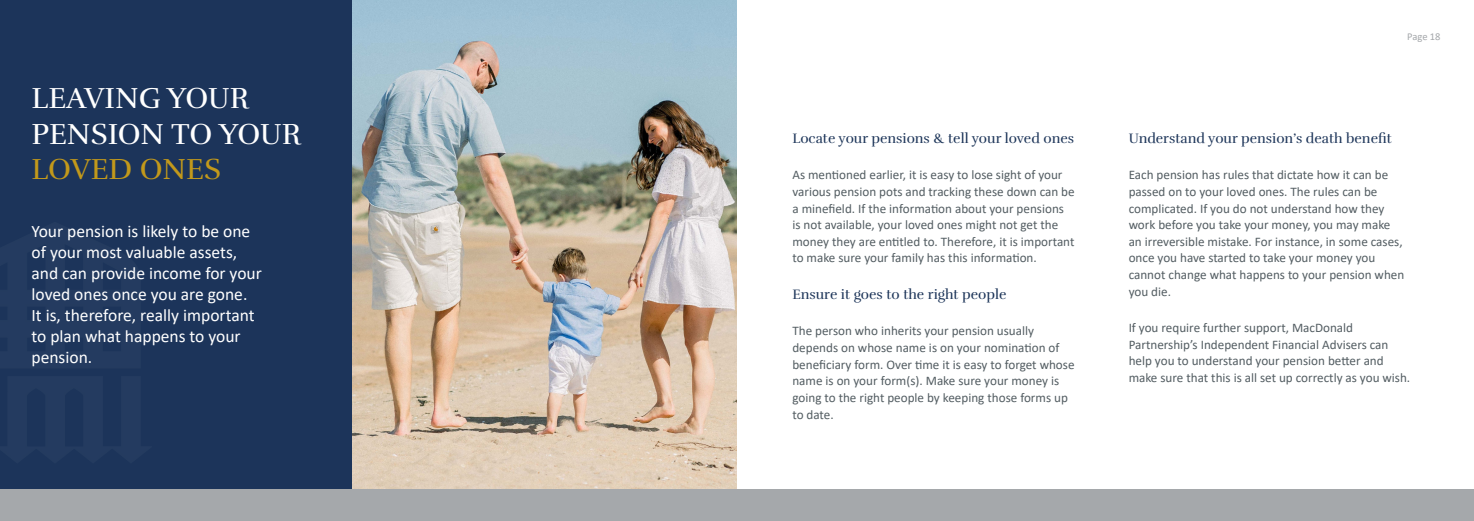
<style>
.page{position:relative;width:1474px;height:521px;background:#fff}
.page>*{position:absolute;margin:0;border:0;box-sizing:border-box;transform-origin:0 0}
.t1{font:29.75px/35.7px "Rufina";color:#fff}
.t2{font:29.75px "Rufina";color:#c2991b}
.t3{font:17.5px/21px "Calibri";color:#fff}
.t4{font:14px "Rufina";color:#1d3559}
.t5{font:13.12px/16.6px "Calibri";color:#535d62}
.t6{font:10.5px "Calibri";letter-spacing:-.005em;color:#a5a8ab}
</style>
<div class="page">
<img style="left:352px;top:0;width:385px;height:489px">
<div style="left:0;top:0;width:352px;height:489px;background:#1c345a"></div>
<div style="left:0;top:489px;width:1473px;height:32px;background:#a5a8ab"></div>
<div style="left:0;top:83px;width:151px;height:406px;background:#1c345a"></div>
<h1 class="t1" style="left:32px;top:80px;width:271px">LEAVING YOUR<br>PENSION TO YOUR</h1>
<h1 class="t2" style="left:32px;top:151px;width:191px">LOVED ONES</h1>
<h2 class="t3" style="left:32px;top:220px;width:232px">Your pension is likely to be one of your most valuable assets, and can provide income for your loved ones once you are gone.<br>It is, therefore, really important to plan what happens to your pension.</h2>
<p class="t4" style="left:792px;top:130px;width:283px">Locate your pensions &amp; tell your loved ones</p>
<p class="t5" style="left:792px;top:166px;width:284px">As mentioned earlier, it is easy to lose sight of your various pension pots and tracking these down can be a minefield. If the information about your pensions is not available, your loved ones might not get the money they are entitled to. Therefore, it is important to make sure your family has this information.</p>
<p class="t4" style="left:792px;top:286px;width:215px">Ensure it goes to the right people</p>
<p class="t5" style="left:792px;top:322px;width:283px">The person who inherits your pension usually depends on whose name is on your nomination of beneficiary form. Over time it is easy to forget whose name is on your form(s). Make sure your money is going to the right people by keeping those forms up to date.</p>
<p class="t6" style="left:1407px;top:29px;width:35px">Page 18</p>
<p class="t4" style="left:1128px;top:130px;width:264px">Understand your pension’s death benefit</p>
<p class="t5" style="left:1128px;top:166px;width:277px">Each pension has rules that dictate how it can be passed on to your loved ones. The rules can be complicated. If you do not understand how they work before you take your money, you may make an irreversible mistake. For instance, in some cases, once you have started to take your money you cannot change what happens to your pension when you die.</p>
<p class="t5" style="left:1128px;top:319px;width:283px">If you require further support, MacDonald Partnership’s Independent Financial Advisers can help you to understand your pension better and make sure that this is all set up correctly as you wish.</p>
</div>
